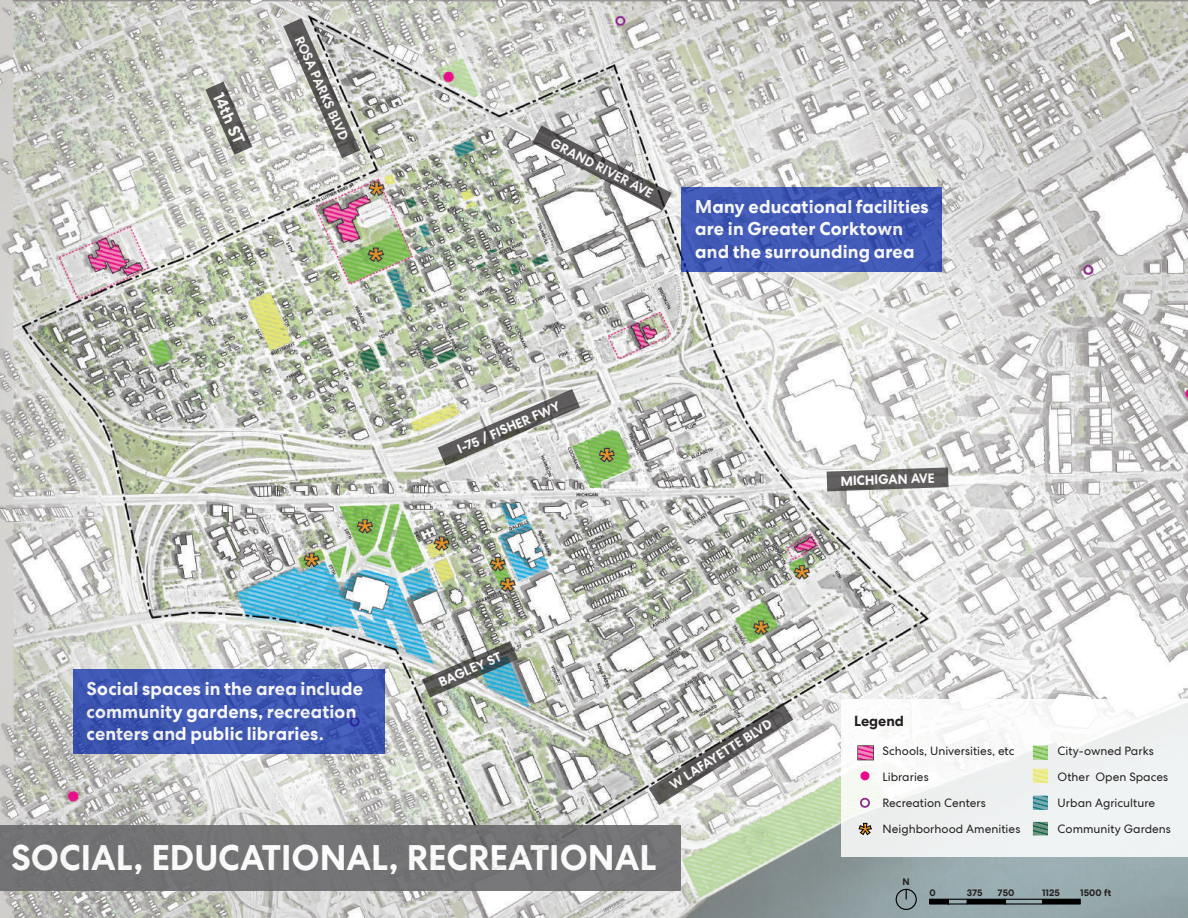
<style>
.page{position:relative;width:1188px;height:918px;background:#fff}
.page>*{position:absolute;margin:0;border:0;box-sizing:border-box;transform-origin:0 0}
.t1{font:700 34.65px "PW Centra No 2";color:#fff}
.t2{font:700 18px/22.5px "PW Centra No 2";letter-spacing:.01em;color:#fff}
.t3{font:700 16.35px "PW Centra No 2";color:#fff}
.t4{font:700 14.25px "PW Centra No 2";color:#231f20}
.t5{font:700 13.05px "PW Centra No 2";color:#fff}
.t6{font:11.85px "PW Centra No 2";color:#231f20}
.t7{font:700 9.3px "PW Centra No 2";letter-spacing:.01em;color:#231f20}
</style>
<div class="page">
<img style="left:0;top:0;width:1188px;height:918px">
<svg style="left:929px;top:898px;width:115px;height:7px"></svg>
<div style="left:1043px;top:899px;width:37px;height:5px;background:#000"></div>
<div style="left:1042px;top:899px;width:39px;height:6px;border:1px solid #000"></div>
<div style="left:896px;top:889px;width:21px;height:21px;border:1px solid #000;border-radius:50%"></div>
<img style="left:422px;top:641px;width:96px;height:57px">
<svg style="left:438px;top:389px;width:142px;height:77px;background:#b8b8b2"></svg>
<svg style="left:205px;top:82px;width:47px;height:73px;background:#a09f9b"></svg>
<svg style="left:283px;top:18px;width:77px;height:140px;background:#acaca9"></svg>
<svg style="left:827px;top:467px;width:122px;height:24px;background:#777574"></svg>
<svg style="left:532px;top:126px;width:140px;height:85px"></svg>
<svg style="left:649px;top:703px;width:144px;height:102px"></svg>
<div style="left:0;top:825px;width:680px;height:66px;background:#737375"></div>
<div style="left:842px;top:700px;width:346px;height:157px;background:linear-gradient(to right,#f6f7f6,#f0f3f3)"></div>
<svg style="left:1033px;top:746px;width:15px;height:14px"></svg>
<svg style="left:1033px;top:769px;width:15px;height:15px"></svg>
<svg style="left:1033px;top:796px;width:15px;height:14px"></svg>
<svg style="left:1033px;top:822px;width:15px;height:13px"></svg>
<div style="left:860px;top:771px;width:9px;height:9px;background:#ea098d;border-radius:50%"></div>
<div style="left:860px;top:798px;width:10px;height:10px;border:2px solid #90268f;border-radius:50%"></div>
<svg style="left:858px;top:823px;width:14px;height:12px"></svg>
<svg style="left:857px;top:745px;width:17px;height:15px"></svg>
<svg style="left:682px;top:187px;width:260px;height:84px;background:#4058b5"></svg>
<svg style="left:73px;top:669px;width:312px;height:85px;background:#3e56b2"></svg>
<p class="t3" style="left:227px;top:89px;width:56px;rotate:66deg">14th ST</p>
<p class="t5" style="left:306px;top:34px;width:114px;rotate:66deg">ROSA PARKS BLVD</p>
<p class="t5" style="left:555px;top:135px;width:115px;rotate:27deg">GRAND RIVER AVE</p>
<p class="t2" style="left:695px;top:196px;width:235px">Many educational facilities are in Greater Corktown and the surrounding area</p>
<p class="t5" style="left:455px;top:443px;width:112px;rotate:-24deg">I-75 / FISHER FWY</p>
<p class="t5" style="left:840px;top:473px;width:96px;rotate:-2deg">MICHIGAN AVE</p>
<p class="t2" style="left:87px;top:678px;width:278px">Social spaces in the area include community gardens, recreation centers and public libraries.</p>
<p class="t5" style="left:436px;top:676px;width:69px;rotate:-24deg">BAGLEY ST</p>
<p class="t5" style="left:667px;top:780px;width:120px;rotate:-33deg">W LAFAYETTE BLVD</p>
<h1 class="t1" style="left:11px;top:838px;width:647px">SOCIAL, EDUCATIONAL, RECREATIONAL</h1>
<p class="t4" style="left:854px;top:713px;width:51px">Legend</p>
<p class="t6" style="left:883px;top:744px;width:133px">Schools, Universities, etc</p>
<p class="t6" style="left:883px;top:770px;width:48px">Libraries</p>
<p class="t6" style="left:883px;top:796px;width:105px">Recreation Centers</p>
<p class="t6" style="left:883px;top:822px;width:139px">Neighborhood Amenities</p>
<p class="t7" style="left:903px;top:876px;width:9px">N</p>
<p class="t6" style="left:1058px;top:744px;width:98px">City-owned Parks</p>
<p class="t6" style="left:1058px;top:770px;width:112px">Other Open Spaces</p>
<p class="t6" style="left:1058px;top:796px;width:99px">Urban Agriculture</p>
<p class="t6" style="left:1058px;top:822px;width:115px">Community Gardens</p>
<p class="t7" style="left:930px;top:887px;width:8px">0</p>
<p class="t7" style="left:967px;top:887px;width:17px">375</p>
<p class="t7" style="left:998px;top:887px;width:18px">750</p>
<p class="t7" style="left:1042px;top:887px;width:19px">1125</p>
<p class="t7" style="left:1080px;top:887px;width:33px">1500 ft</p>
</div>
